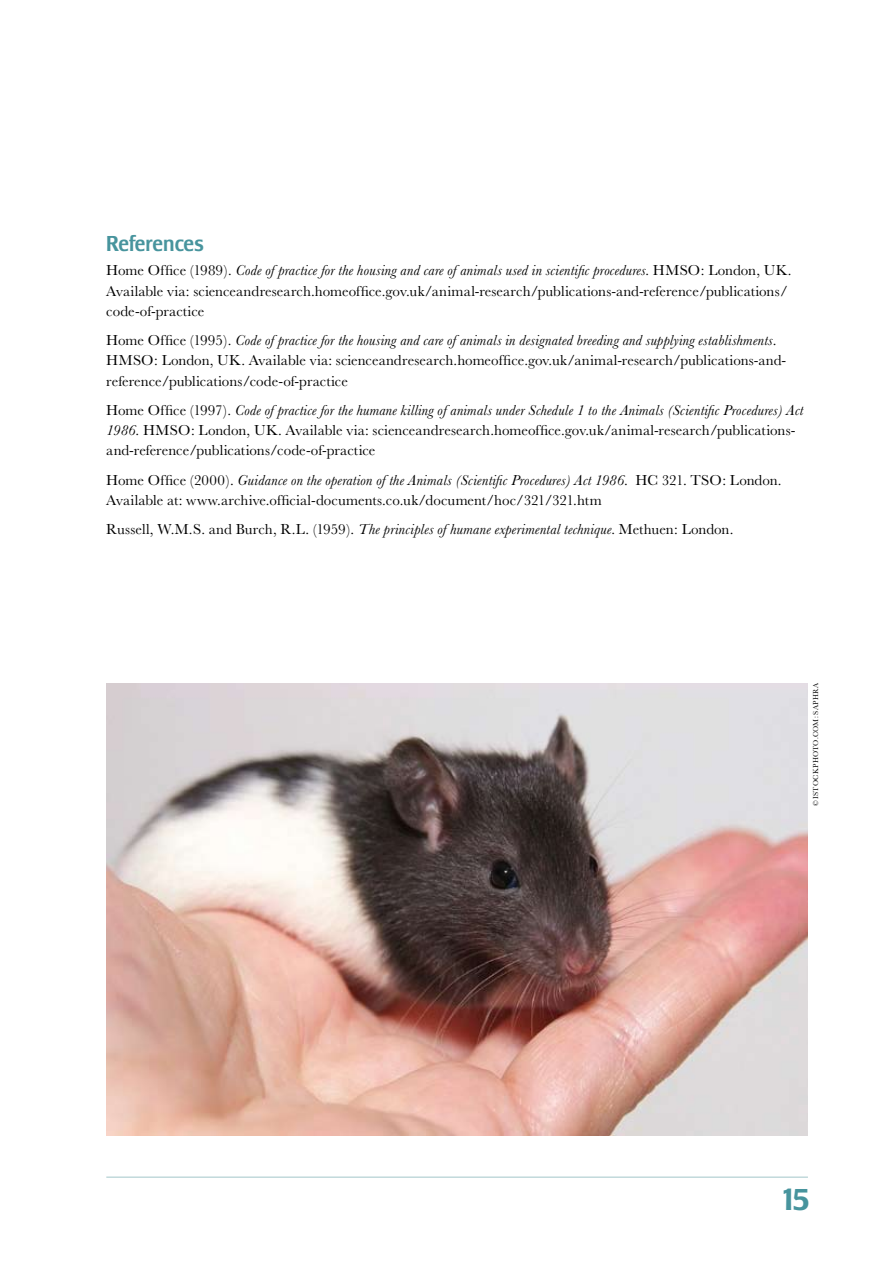
<style>
.page{position:relative;width:893px;height:1263px;background:#fff}
.page>*{position:absolute;margin:0;border:0;box-sizing:border-box;transform-origin:0 0}
.t1{font:700 condensed 31.5px "Lesmore";color:#47949d}
.t2{font:500 condensed 22.5px "Lesmore";color:#47949d}
.t3{font:15px/20.2px "Baskerville";letter-spacing:.005em;color:#000}
.t4{font:7.5px "Baskerville";letter-spacing:.03em;color:#000}
.s1{font-style:italic}
</style>
<div class="page">
<hr style="left:106px;top:1176px;width:702px;height:2px;background:#adcccf">
<img style="left:106px;top:684px;width:702px;height:451px">
<h2 class="t2" style="left:106px;top:231px;width:99px">References</h2>
<p class="t3" style="left:106px;top:260px;width:687px">Home Office (1989)<span class="s1">. Code of practice for the housing and care of animals used in scientific procedures.</span> HMSO: London, UK.<br>Available via: scienceandresearch.homeoffice.gov.uk/animal-research/publications-and-reference/publications/ code-of-practice</p>
<p class="t3" style="left:106px;top:330px;width:681px">Home Office (1995). <span class="s1">Code of practice for the housing and care of animals in designated breeding and supplying establishments</span>.<br>HMSO: London, UK. Available via: scienceandresearch.homeoffice.gov.uk/animal-research/publications-and&shy;reference/publications/code-of-practice</p>
<p class="t3" style="left:106px;top:400px;width:698px">Home Office (1997). <span class="s1">Code of practice for the humane killing of animals under Schedule 1 to the Animals (Scientific Procedures) Act<br>1986</span>. HMSO: London, UK. Available via: scienceandresearch.homeoffice.gov.uk/animal-research/publications&shy;and-reference/publications/code-of-practice</p>
<p class="t3" style="left:106px;top:470px;width:677px">Home Office (2000). <span class="s1">Guidance on the operation of the Animals (Scientific Procedures) Act 1986</span>. HC 321. TSO: London.<br>Available at: www.archive.official-documents.co.uk/document/hoc/321/321.htm</p>
<p class="t3" style="left:106px;top:519px;width:629px">Russell, W.M.S. and Burch, R.L. (1959). <span class="s1">The principles of humane experimental technique.</span> Methuen: London.</p>
<p class="t4" style="left:811px;top:806px;width:124px;rotate:-90deg">© ISTOCKphoto.com: saphra</p>
<h1 class="t1" style="left:785px;top:1181px;width:26px">15</h1>
</div>
